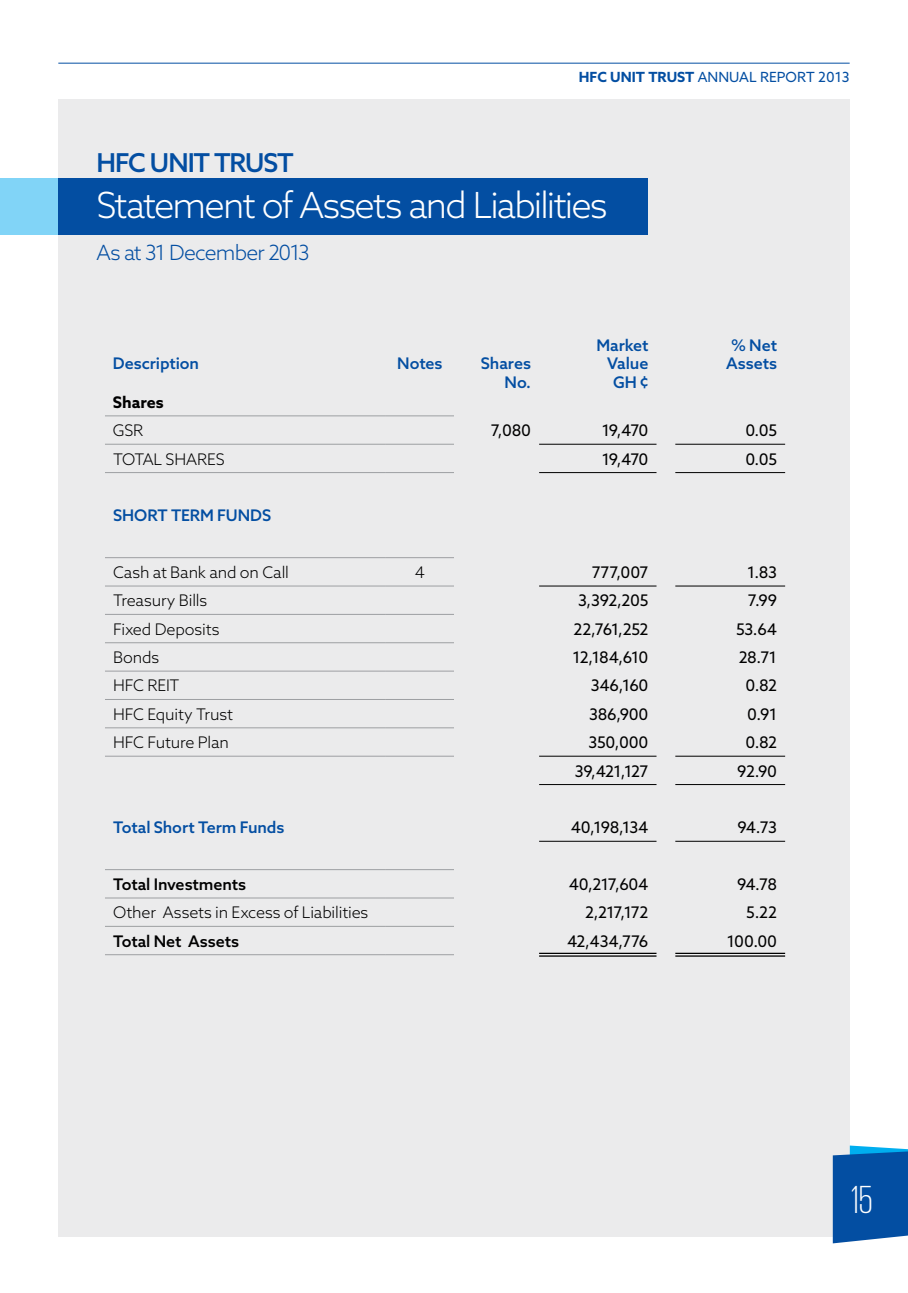
<style>
.page{position:relative;width:908px;height:1293px;background:#fff}
.page>*{position:absolute;margin:0;border:0;box-sizing:border-box;transform-origin:0 0}
.t1{font:300 40px "Giorgio Sans";color:#fff}
.t2{font:300 36px "Azo Sans";letter-spacing:-.05em;color:#fff}
.t3{font:500 26px "Azo Sans";letter-spacing:-.045em;color:#034ea2}
.t4{font:300 21px "Azo Sans";letter-spacing:-.04em;color:#034ea2}
.t5{font:16px "Azo Sans";letter-spacing:-.025em;color:#000}
.t6{font:300 16px "Azo Sans";letter-spacing:-.01em;color:#000}
.t7{font:500 16px "Azo Sans";letter-spacing:-.005em;color:#034ea2}
.t8{font:500 16px "Azo Sans";letter-spacing:-.005em;color:#000}
.t9{font:700 16px "Azo Sans";color:#000}
.t10{font:700 14px "Azo Sans";color:#034ea2}
.t11{font:14px "Azo Sans";color:#034ea2}
.s1{font-weight:400}
</style>
<div class="page">
<div style="left:58px;top:99px;width:791px;height:1137px;background:#ebebec"></div>
<svg style="left:832px;top:1145px;width:75px;height:98px;background:#1860ac"></svg>
<hr style="left:58px;top:63px;width:791px;height:1px;background:#034ea2">
<div style="left:58px;top:179px;width:589px;height:56px;background:#034ea2"></div>
<div style="left:0;top:179px;width:58px;height:56px;background:#81d4f7"></div>
<hr style="left:539px;top:952px;width:117px;height:4px;background:#f1f1f1">
<hr style="left:675px;top:952px;width:109px;height:4px;background:#f1f1f1">
<hr style="left:539px;top:444px;width:117px;height:1px;background:#000">
<hr style="left:675px;top:444px;width:109px;height:1px;background:#000">
<hr style="left:539px;top:472px;width:117px;height:1px;background:#000">
<hr style="left:675px;top:472px;width:109px;height:1px;background:#000">
<hr style="left:105px;top:415px;width:281px;height:1px;background:#9d9fa2">
<hr style="left:386px;top:415px;width:68px;height:1px;background:#9d9fa2">
<hr style="left:105px;top:444px;width:281px;height:1px;background:#9d9fa2">
<hr style="left:386px;top:444px;width:68px;height:1px;background:#9d9fa2">
<hr style="left:105px;top:472px;width:281px;height:1px;background:#9d9fa2">
<hr style="left:386px;top:472px;width:68px;height:1px;background:#9d9fa2">
<hr style="left:105px;top:557px;width:281px;height:1px;background:#9d9fa2">
<hr style="left:386px;top:557px;width:68px;height:1px;background:#9d9fa2">
<hr style="left:105px;top:585px;width:281px;height:1px;background:#9d9fa2">
<hr style="left:386px;top:585px;width:68px;height:1px;background:#9d9fa2">
<hr style="left:105px;top:614px;width:281px;height:1px;background:#9d9fa2">
<hr style="left:386px;top:614px;width:68px;height:1px;background:#9d9fa2">
<hr style="left:105px;top:642px;width:281px;height:1px;background:#9d9fa2">
<hr style="left:386px;top:642px;width:68px;height:1px;background:#9d9fa2">
<hr style="left:105px;top:670px;width:281px;height:1px;background:#9d9fa2">
<hr style="left:386px;top:670px;width:68px;height:1px;background:#9d9fa2">
<hr style="left:105px;top:699px;width:281px;height:1px;background:#9d9fa2">
<hr style="left:386px;top:699px;width:68px;height:1px;background:#9d9fa2">
<hr style="left:539px;top:585px;width:117px;height:1px;background:#000">
<hr style="left:675px;top:585px;width:109px;height:1px;background:#000">
<hr style="left:105px;top:727px;width:281px;height:1px;background:#9d9fa2">
<hr style="left:386px;top:727px;width:68px;height:1px;background:#9d9fa2">
<hr style="left:105px;top:755px;width:281px;height:1px;background:#9d9fa2">
<hr style="left:386px;top:755px;width:68px;height:1px;background:#9d9fa2">
<hr style="left:539px;top:755px;width:117px;height:1px;background:#000">
<hr style="left:675px;top:755px;width:109px;height:1px;background:#000">
<hr style="left:539px;top:784px;width:117px;height:1px;background:#000">
<hr style="left:675px;top:784px;width:109px;height:1px;background:#000">
<hr style="left:539px;top:841px;width:117px;height:1px;background:#000">
<hr style="left:675px;top:841px;width:109px;height:1px;background:#000">
<hr style="left:539px;top:952px;width:117px;height:2px;background:#000">
<hr style="left:539px;top:955px;width:117px;height:1px;background:#000">
<hr style="left:675px;top:952px;width:109px;height:2px;background:#000">
<hr style="left:675px;top:955px;width:109px;height:1px;background:#000">
<hr style="left:105px;top:869px;width:281px;height:1px;background:#9d9fa2">
<hr style="left:386px;top:869px;width:68px;height:1px;background:#9d9fa2">
<hr style="left:105px;top:897px;width:281px;height:1px;background:#9d9fa2">
<hr style="left:386px;top:897px;width:68px;height:1px;background:#9d9fa2">
<hr style="left:105px;top:926px;width:281px;height:1px;background:#9d9fa2">
<hr style="left:386px;top:926px;width:68px;height:1px;background:#9d9fa2">
<hr style="left:105px;top:954px;width:281px;height:1px;background:#9d9fa2">
<hr style="left:386px;top:954px;width:68px;height:1px;background:#9d9fa2">
<p class="t10" style="left:578px;top:68px;width:140px">HFC UNIT TRUST <span class="s1">ANNU</span></p>
<p class="t11" style="left:739px;top:68px;width:40px">AL REPO</p>
<p class="t11" style="left:796px;top:68px;width:54px">RT 2013</p>
<h3 class="t3" style="left:96px;top:145px;width:199px">HFC UNIT TRUST</h3>
<h2 class="t2" style="left:96px;top:182px;width:512px">Statement of Assets and Liabilities</h2>
<h3 class="t4" style="left:96px;top:238px;width:214px">As at 31 December 2013</h3>
<p class="t7" style="left:596px;top:335px;width:54px">Market</p>
<p class="t7" style="left:730px;top:335px;width:47px">% Net</p>
<p class="t7" style="left:113px;top:353px;width:88px">Description</p>
<p class="t7" style="left:397px;top:353px;width:47px">Notes</p>
<p class="t7" style="left:480px;top:353px;width:52px">Shares</p>
<p class="t7" style="left:606px;top:353px;width:43px">Value</p>
<p class="t7" style="left:726px;top:353px;width:52px">Assets</p>
<p class="t7" style="left:504px;top:371px;width:28px">No.</p>
<p class="t7" style="left:613px;top:371px;width:37px">GH ¢</p>
<p class="t9" style="left:113px;top:391px;width:52px">Shares</p>
<p class="t6" style="left:113px;top:420px;width:32px">GSR</p>
<p class="t5" style="left:490px;top:420px;width:42px">7,080</p>
<p class="t5" style="left:601px;top:420px;width:48px">19,470</p>
<p class="t5" style="left:745px;top:420px;width:33px">0.05</p>
<p class="t6" style="left:113px;top:448px;width:113px">TOTAL SHARES</p>
<p class="t5" style="left:601px;top:448px;width:48px">19,470</p>
<p class="t5" style="left:745px;top:448px;width:33px">0.05</p>
<p class="t7" style="left:113px;top:505px;width:159px">SHORT TERM FUNDS</p>
<p class="t6" style="left:113px;top:562px;width:177px">Cash at Bank and on Call</p>
<p class="t6" style="left:415px;top:562px;width:12px">4</p>
<p class="t5" style="left:591px;top:562px;width:58px">777,007</p>
<p class="t5" style="left:747px;top:562px;width:31px">1.83</p>
<p class="t6" style="left:113px;top:590px;width:96px">Treasury Bills</p>
<p class="t5" style="left:577px;top:590px;width:72px">3,392,205</p>
<p class="t5" style="left:747px;top:590px;width:31px">7.99</p>
<p class="t6" style="left:113px;top:618px;width:108px">Fixed Deposits</p>
<p class="t5" style="left:573px;top:618px;width:76px">22,761,252</p>
<p class="t5" style="left:735px;top:618px;width:43px">53.64</p>
<p class="t6" style="left:113px;top:647px;width:48px">Bonds</p>
<p class="t5" style="left:572px;top:647px;width:77px">12,184,610</p>
<p class="t5" style="left:738px;top:647px;width:40px">28.71</p>
<p class="t6" style="left:113px;top:675px;width:68px">HFC REIT</p>
<p class="t5" style="left:590px;top:675px;width:59px">346,160</p>
<p class="t5" style="left:745px;top:675px;width:33px">0.82</p>
<p class="t6" style="left:113px;top:703px;width:122px">HFC Equity Trust</p>
<p class="t5" style="left:588px;top:703px;width:61px">386,900</p>
<p class="t5" style="left:747px;top:703px;width:31px">0.91</p>
<p class="t6" style="left:113px;top:732px;width:117px">HFC Future Plan</p>
<p class="t5" style="left:588px;top:732px;width:61px">350,000</p>
<p class="t5" style="left:745px;top:732px;width:33px">0.82</p>
<p class="t5" style="left:574px;top:760px;width:75px">39,421,127</p>
<p class="t5" style="left:736px;top:760px;width:41px">92.90</p>
<p class="t7" style="left:113px;top:817px;width:173px">Total Short Term Funds</p>
<p class="t5" style="left:570px;top:817px;width:79px">40,198,134</p>
<p class="t5" style="left:737px;top:817px;width:41px">94.73</p>
<p class="t8" style="left:113px;top:873px;width:135px">Total Investments</p>
<p class="t5" style="left:568px;top:874px;width:81px">40,217,604</p>
<p class="t5" style="left:736px;top:874px;width:42px">94.78</p>
<p class="t6" style="left:113px;top:902px;width:257px">Other Assets in Excess of Liabilities</p>
<p class="t5" style="left:585px;top:902px;width:65px">2,217,172</p>
<p class="t5" style="left:746px;top:902px;width:32px">5.22</p>
<p class="t8" style="left:113px;top:930px;width:127px">Total Net Assets</p>
<p class="t5" style="left:567px;top:930px;width:83px">42,434,776</p>
<p class="t5" style="left:726px;top:930px;width:52px">100.00</p>
<h1 class="t1" style="left:851px;top:1180px;width:22px">15</h1>
</div>
